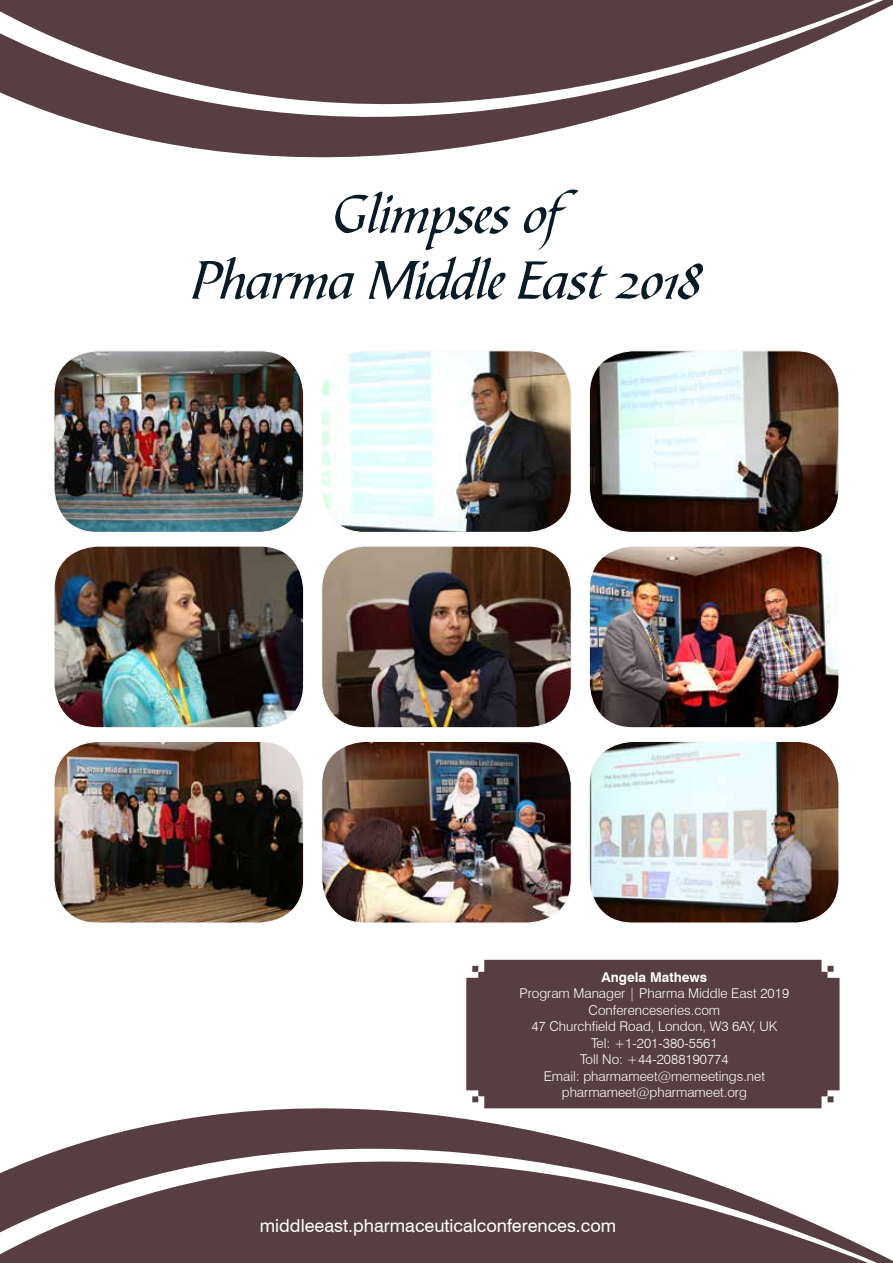
<style>
.page{position:relative;width:893px;height:1263px;background:#fff}
.page>*{position:absolute;margin:0;border:0;box-sizing:border-box;transform-origin:0 0}
.t1{font:54px/66px "B730 Script";color:#091b27;text-align:center}
.t2{font:18px "Swiss 721 BT";color:#fff}
.t3{font:300 13.5px/16.5px "Swiss 721 BT";color:#fff;text-align:center}
.t4{font:700 13.5px "Swiss 721 BT";color:#fff}
</style>
<div class="page">
<svg style="left:0;top:1108px;width:875px;height:155px;fill:#573e42"></svg>
<svg style="left:0;top:0;width:875px;height:158px;fill:#573e42"></svg>
<div style="left:466px;top:960px;width:373px;height:148px;background:#573e42"></div>
<img style="left:55px;top:352px;width:249px;height:179px">
<div style="left:53px;top:350px;width:251px;height:183px;border:1px solid #fff;border-radius:44px"></div>
<img style="left:323px;top:352px;width:247px;height:179px">
<div style="left:321px;top:350px;width:251px;height:183px;border:1px solid #fff;border-radius:44px"></div>
<img style="left:589px;top:352px;width:250px;height:180px">
<div style="left:589px;top:350px;width:250px;height:183px;border:1px solid #fff;border-radius:44px"></div>
<img style="left:55px;top:547px;width:249px;height:181px">
<div style="left:53px;top:545px;width:251px;height:183px;border:1px solid #fff;border-radius:44px"></div>
<img style="left:323px;top:547px;width:247px;height:181px">
<div style="left:321px;top:545px;width:251px;height:183px;border:1px solid #fff;border-radius:44px"></div>
<img style="left:591px;top:547px;width:248px;height:181px">
<div style="left:589px;top:545px;width:250px;height:183px;border:1px solid #fff;border-radius:44px"></div>
<img style="left:55px;top:743px;width:249px;height:180px">
<div style="left:53px;top:741px;width:251px;height:182px;border:1px solid #fff;border-radius:44px"></div>
<img style="left:323px;top:742px;width:248px;height:181px">
<div style="left:321px;top:741px;width:251px;height:182px;border:1px solid #fff;border-radius:44px"></div>
<img style="left:589px;top:741px;width:250px;height:182px">
<div style="left:589px;top:741px;width:250px;height:182px;border:1px solid #fff;border-radius:44px"></div>
<h1 class="t1" style="left:193px;top:181px;width:510px">Glimpses of<br>Pharma Middle East 2018</h1>
<p class="t4" style="left:602px;top:968px;width:107px">Angela Mathews</p>
<p class="t3" style="left:520px;top:985px;width:271px">Program Manager | Pharma Middle East 2019<br>Conferenceseries.com<br>47 Churchfield Road, London, W3 6AY, UK<br>Tel: +1-201-380-5561<br>Toll No: +44-2088190774<br>Email: pharmameet@memeetings.net pharmameet@pharmameet.org</p>
<h2 class="t2" style="left:260px;top:1214px;width:358px">middleeast.pharmaceuticalconferences.com</h2>
</div>
